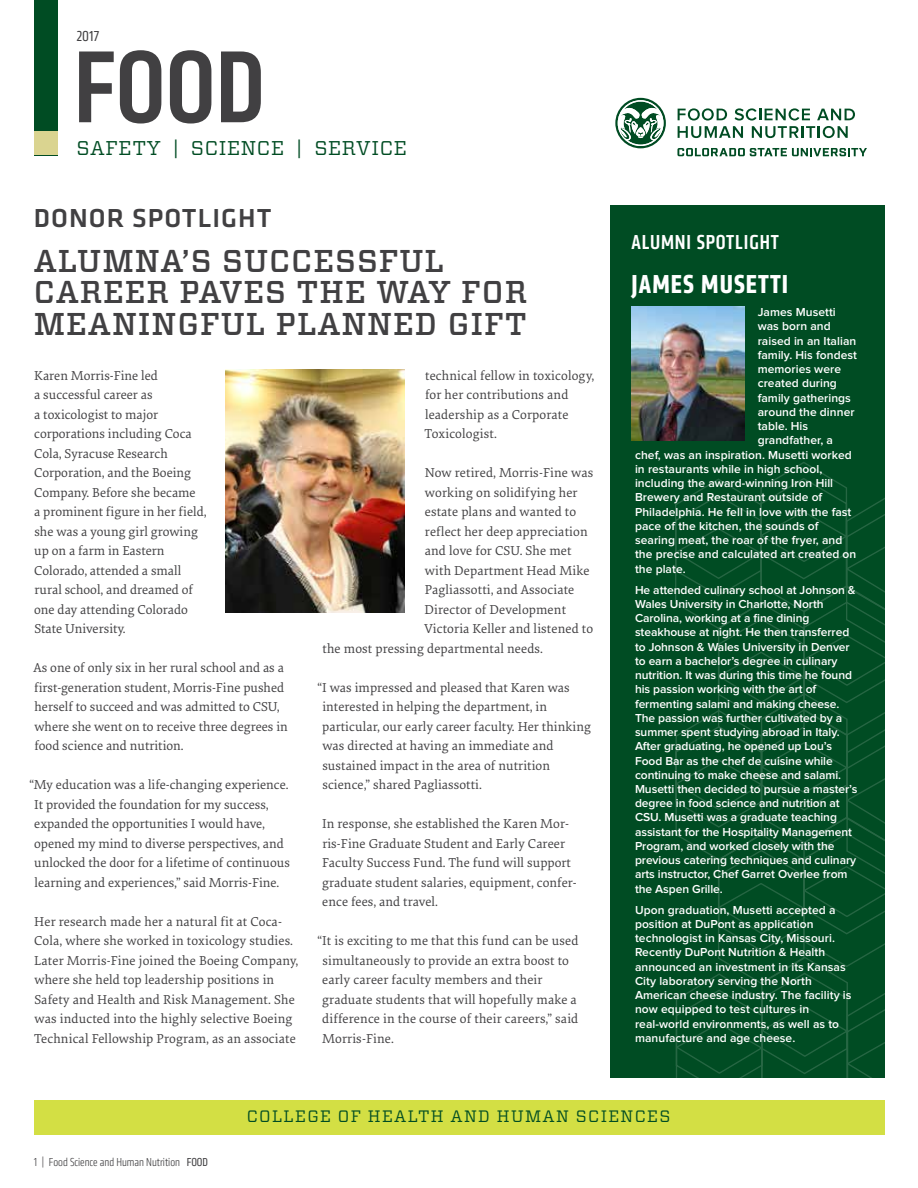
<style>
.page{position:relative;width:918px;height:1188px;background:#fff}
.page>*{position:absolute;margin:0;border:0;box-sizing:border-box;transform-origin:0 0}
.t1{font:500 condensed 106.2px "Klavika";color:#414042}
.t2{font:500 31.5px/31.5px "Vitesse";letter-spacing:.03em;color:#414042}
.t3{font:500 27px "Klavika";letter-spacing:.04em;color:#414042}
.t4{font:700 condensed 27px "Klavika";letter-spacing:.04em;color:#fff}
.t5{font:500 condensed 21px "Klavika";letter-spacing:.04em;color:#fff}
.t6{font:19.95px "Vitesse";letter-spacing:.03em;color:#004c23}
.t7{font:16.5px "Vitesse";letter-spacing:.08em;color:#004c23}
.t8{font:condensed 15px "Klavika";color:#414042}
.t9{font:13.5px/19.5px "Elena";letter-spacing:.005em;color:#414042}
.t10{font:600 12px/14.2px "Proxima Nova";letter-spacing:-.005em;color:#fff}
.t11{font:300 condensed 12px "Klavika";color:#414042}
.s1{font-weight:400}
</style>
<div class="page">
<div style="left:610px;top:205px;width:274px;height:873px;background:#004c23"></div>
<svg style="left:675px;top:462px;width:210px;height:616px"></svg>
<div style="left:34px;top:1101px;width:850px;height:34px;background:#d3df44"></div>
<img style="left:632px;top:307px;width:112px;height:134px">
<div style="left:34px;top:0;width:23px;height:155px;background:#004c23"></div>
<div style="left:34px;top:132px;width:23px;height:23px;background:#dad490"></div>
<img style="left:226px;top:370px;width:178px;height:243px">
<svg style="left:677px;top:148px;width:190px;height:8px"></svg>
<svg style="left:615px;top:98px;width:51px;height:50px"></svg>
<svg style="left:678px;top:108px;width:177px;height:30px"></svg>
<p class="t8" style="left:76px;top:27px;width:25px">2017</p>
<h1 class="t1" style="left:74px;top:20px;width:193px">FOOD</h1>
<h3 class="t6" style="left:76px;top:134px;width:332px">SAFETY | SCIENCE | SERVICE</h3>
<h3 class="t3" style="left:34px;top:199px;width:239px">DONOR SPOTLIGHT</h3>
<h2 class="t2" style="left:34px;top:245px;width:495px">ALUMNA’S SUCCESSFUL<br>CAREER PAVES THE WAY FOR<br>MEANINGFUL PLANNED GIFT</h2>
<p class="t9" style="left:34px;top:365px;width:174px">Karen Morris-Fine led<br>a successful career as<br>a toxicologist to major corporations including Coca<br>Cola, Syracuse Research<br>Corporation, and the Boeing<br>Company. Before she became<br>a prominent figure in her field, she was a young girl growing up on a farm in Eastern<br>Colorado, attended a small rural school, and dreamed of one day attending Colorado<br>State University.</p>
<p class="t9" style="left:34px;top:657px;width:256px">As one of only six in her rural school and as a first-generation student, Morris-Fine pushed herself to succeed and was admitted to CSU, where she went on to receive three degrees in food science and nutrition.</p>
<p class="t9" style="left:34px;top:774px;width:257px;text-indent:-5px">“My education was a life-changing experience.<br>It provided the foundation for my success, expanded the opportunities I would have, opened my mind to diverse perspectives, and unlocked the door for a lifetime of continuous learning and experiences,” said Morris-Fine.</p>
<p class="t9" style="left:34px;top:911px;width:266px">Her research made her a natural fit at Coca-Cola, where she worked in toxicology studies.<br>Later Morris-Fine joined the Boeing Company, where she held top leadership positions in Safety and Health and Risk Management. She was inducted into the highly selective Boeing Technical Fellowship Program, as an associate</p>
<p class="t9" style="left:425px;top:365px;width:171px">technical fellow in toxicology, for her contributions and leadership as a Corporate<br>Toxicologist.</p>
<p class="t9" style="left:425px;top:463px;width:170px">Now retired, Morris-Fine was</p>
<p class="t9" style="left:425px;top:482px;width:154px">working on solidifying her</p>
<p class="t9" style="left:425px;top:501px;width:153px">estate plans and wanted to</p>
<p class="t9" style="left:425px;top:521px;width:164px">reflect her deep appreciation</p>
<p class="t9" style="left:425px;top:540px;width:148px">and love for CSU. She met</p>
<p class="t9" style="left:425px;top:560px;width:166px">with Department Head Mike</p>
<p class="t9" style="left:425px;top:579px;width:151px">Pagliassotti, and Associate</p>
<p class="t9" style="left:425px;top:599px;width:143px">Director of Development</p>
<p class="t9" style="left:424px;top:618px;width:171px">Victoria Keller and listened to</p>
<p class="t9" style="left:323px;top:638px;width:222px">the most pressing departmental needs.</p>
<p class="t9" style="left:322px;top:677px;width:270px;text-indent:-5px">“I was impressed and pleased that Karen was interested in helping the department, in particular, our early career faculty. Her thinking was directed at having an immediate and sustained impact in the area of nutrition science,” shared Pagliassotti.</p>
<p class="t9" style="left:322px;top:813px;width:256px">In response, she established the Karen Mor&shy;ris-Fine Graduate Student and Early Career Faculty Success Fund. The fund will support graduate student salaries, equipment, confer&shy;ence fees, and travel.</p>
<p class="t9" style="left:322px;top:930px;width:258px;text-indent:-5px">“It is exciting to me that this fund can be used simultaneously to provide an extra boost to early career faculty members and their graduate students that will hopefully make a difference in the course of their careers,” said Morris-Fine.</p>
<h3 class="t5" style="left:632px;top:229px;width:149px">ALUMNI SPOTLIGHT</h3>
<h3 class="t4" style="left:632px;top:266px;width:158px">JAMES MUSETTI</h3>
<p class="t10" style="left:758px;top:305px;width:80px">James Musetti</p>
<p class="t10" style="left:758px;top:320px;width:75px">was born and</p>
<p class="t10" style="left:758px;top:334px;width:100px">raised in an Italian</p>
<p class="t10" style="left:758px;top:348px;width:101px">family. His fondest</p>
<p class="t10" style="left:758px;top:362px;width:85px">memories were</p>
<p class="t10" style="left:758px;top:377px;width:81px">created during</p>
<p class="t10" style="left:758px;top:391px;width:95px">family gatherings</p>
<p class="t10" style="left:758px;top:405px;width:98px">around the dinner</p>
<p class="t10" style="left:758px;top:419px;width:52px">table. His</p>
<p class="t10" style="left:758px;top:434px;width:77px">grandfather, a</p>
<p class="t10" style="left:635px;top:448px;width:218px">chef, was an inspiration. Musetti worked</p>
<p class="t10" style="left:635px;top:462px;width:189px">in restaurants while in high school,</p>
<p class="t10" style="left:635px;top:476px;width:200px">including the award-winning Iron Hill</p>
<p class="t10" style="left:635px;top:491px;width:189px">Brewery and Restaurant outside of</p>
<p class="t10" style="left:635px;top:505px;width:218px">Philadelphia. He fell in love with the fast</p>
<p class="t10" style="left:635px;top:519px;width:185px">pace of the kitchen, the sounds of</p>
<p class="t10" style="left:635px;top:533px;width:209px">searing meat, the roar of the fryer, and</p>
<p class="t10" style="left:635px;top:548px;width:223px">the precise and calculated art created on</p>
<p class="t10" style="left:635px;top:562px;width:52px">the plate.</p>
<p class="t10" style="left:635px;top:583px;width:224px">He attended culinary school at Johnson &amp; Wales University in Charlotte, North Carolina, working at a fine dining steakhouse at night. He then transferred to Johnson &amp; Wales University in Denver to earn a bachelor’s degree in culinary nutrition. It was during this time he found his passion working with the art of fermenting salami and making cheese.<br>The passion was further cultivated by a summer spent studying abroad in Italy.<br>After graduating, he opened up Lou’s Food Bar as the chef de cuisine while continuing to make cheese and salami.<br>Musetti then decided to pursue a master’s degree in food science and nutrition at CSU. Musetti was a graduate teaching assistant for the Hospitality Management Program, and worked closely with the previous catering techniques and culinary arts instructor, Chef Garret Overlee from the Aspen Grille.</p>
<p class="t10" style="left:635px;top:903px;width:218px">Upon graduation, Musetti accepted a position at DuPont as application technologist in Kansas City, Missouri.<br>Recently DuPont Nutrition &amp; Health announced an investment in its Kansas City laboratory serving the North American cheese industry. The facility is now equipped to test cultures in real-world environments, as well as to manufacture and age cheese.</p>
<p class="t11" style="left:34px;top:1156px;width:176px">1 | Food Science and Human Nutrition <span class="s1">FOOD</span></p>
<p class="t7" style="left:247px;top:1105px;width:425px">COLLEGE OF HEALTH AND HUMAN SCIENCES</p>
</div>
